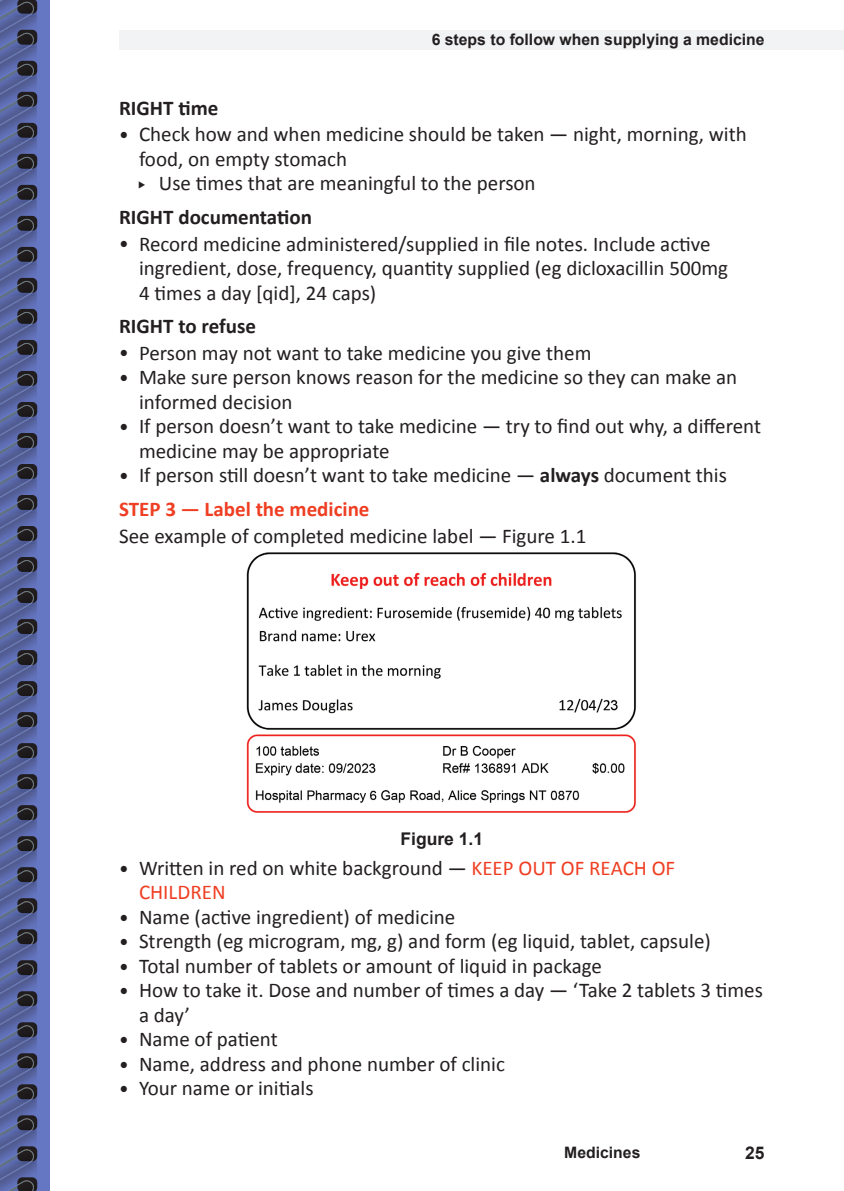
<style>
.page{position:relative;width:844px;height:1191px;background:#fff}
.page>*{position:absolute;margin:0;border:0;box-sizing:border-box;transform-origin:0 0}
.Protocol_Normal{font:21px/24.5px "Calibri";color:#231f20}
.Protocol_Normal_Subh{font:700 21px "Calibri";color:#231f20}
.Protocol_Normal_Subh-2{font:700 21px "Calibri";color:#ef3e22}
.Caption_Figure{font:700 17.5px "Arial";color:#231f20}
.t1{font:700 15.75px "Arial";color:#231f20}
.s1{font-weight:700}
.s2{color:#ef3e22}
</style>
<div class="page">
<div style="left:0;top:0;width:50px;height:1191px;background:#6576c2"></div>
<div style="left:119px;top:30px;width:724px;height:20px;background:#f2f3f4"></div>
<img style="left:246px;top:552px;width:390px;height:261px">
<svg style="left:0;top:0;width:37px;height:1191px;background:#4d5784"></svg>
<p class="t1" style="left:431px;top:29px;width:334px">6 steps to follow when supplying a medicine</p>
<p class="Protocol_Normal_Subh" style="left:119px;top:93px;width:101px">RIGHT time</p>
<p class="Protocol_Normal" style="left:139px;top:121px;width:609px;text-indent:-20px">• Check how and when medicine should be taken — night, morning, with food, on empty stomach</p>
<p class="Protocol_Normal" style="left:159px;top:170px;width:378px">Use times that are meaningful to the person</p>
<p class="Protocol_Normal_Subh" style="left:119px;top:202px;width:194px">RIGHT documentation</p>
<p class="Protocol_Normal" style="left:139px;top:231px;width:590px;text-indent:-20px">• Record medicine administered/supplied in file notes. Include active ingredient, dose, frequency, quantity supplied (eg dicloxacillin 500mg<br>4 times a day [qid], 24 caps)</p>
<p class="Protocol_Normal_Subh" style="left:119px;top:312px;width:138px">RIGHT to refuse</p>
<p class="Protocol_Normal" style="left:119px;top:340px;width:473px">• Person may not want to take medicine you give them</p>
<p class="Protocol_Normal" style="left:139px;top:364px;width:599px;text-indent:-20px">• Make sure person knows reason for the medicine so they can make an informed decision</p>
<p class="Protocol_Normal" style="left:139px;top:413px;width:623px;text-indent:-20px">• If person doesn’t want to take medicine — try to find out why, a different medicine may be appropriate</p>
<p class="Protocol_Normal" style="left:119px;top:462px;width:609px">• If person still doesn’t want to take medicine — <span class="s1">always</span> document this</p>
<p class="Protocol_Normal_Subh-2" style="left:119px;top:494px;width:252px">STEP 3 — Label the medicine</p>
<p class="Protocol_Normal" style="left:119px;top:523px;width:468px">See example of completed medicine label — Figure 1.1</p>
<p class="Caption_Figure" style="left:400px;top:827px;width:84px">Figure 1.1</p>
<p class="Protocol_Normal" style="left:139px;top:855px;width:537px;text-indent:-20px">• Written in red on white background — <span class="s2">KEEP OUT OF REACH OF<br>CHILDREN</span></p>
<p class="Protocol_Normal" style="left:119px;top:904px;width:337px">• Name (active ingredient) of medicine</p>
<p class="Protocol_Normal" style="left:119px;top:928px;width:593px">• Strength (eg microgram, mg, g) and form (eg liquid, tablet, capsule)</p>
<p class="Protocol_Normal" style="left:119px;top:953px;width:484px">• Total number of tablets or amount of liquid in package</p>
<p class="Protocol_Normal" style="left:139px;top:977px;width:625px;text-indent:-20px">• How to take it. Dose and number of times a day — ‘Take 2 tablets 3 times a day’</p>
<p class="Protocol_Normal" style="left:119px;top:1026px;width:160px">• Name of patient</p>
<p class="Protocol_Normal" style="left:119px;top:1051px;width:387px">• Name, address and phone number of clinic</p>
<p class="Protocol_Normal" style="left:119px;top:1075px;width:196px">• Your name or initials</p>
<p class="t1" style="left:564px;top:1141px;width:78px">Medicines</p>
<p class="Caption_Figure" style="left:744px;top:1141px;width:21px">25</p>
</div>
